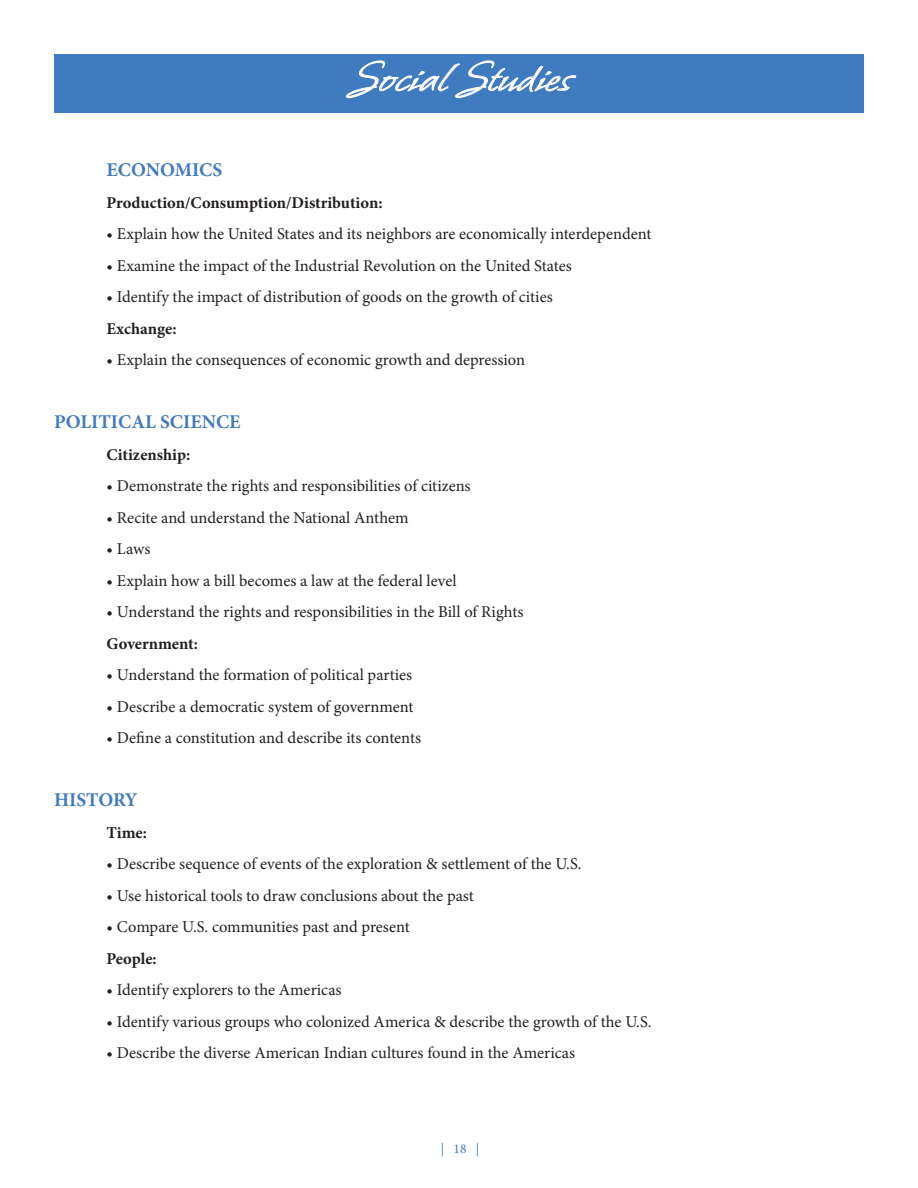
<style>
.page{position:relative;width:918px;height:1188px;background:#fff}
.page>*{position:absolute;margin:0;border:0;box-sizing:border-box;transform-origin:0 0}
.t1{font:48px "Whisper ROB";letter-spacing:.01em;color:#fff}
.t2{font:700 19.5px "Minion Pro";color:#417bbf}
.t3{font:16.5px "Minion Pro";color:#231f20}
.t4{font:700 16.5px "Minion Pro";letter-spacing:-.005em;color:#231f20}
.t5{font:13.5px "Minion Pro";color:#417bbf}
</style>
<div class="page">
<div style="left:54px;top:54px;width:810px;height:58px;background:#417bbf"></div>
<svg style="left:346px;top:60px;width:230px;height:38px"></svg>
<p class="t1" style="left:347px;top:54px;width:226px">Social Studies</p>
<p class="t2" style="left:106px;top:156px;width:117px">ECONOMICS</p>
<p class="t4" style="left:106px;top:191px;width:278px">Production/Consumption/Distribution:</p>
<p class="t3" style="left:106px;top:223px;width:547px">• Explain how the United States and its neighbors are economically interdependent</p>
<p class="t3" style="left:106px;top:254px;width:467px">• Examine the impact of the Industrial Revolution on the United States</p>
<p class="t3" style="left:106px;top:286px;width:448px">• Identify the impact of distribution of goods on the growth of cities</p>
<p class="t4" style="left:106px;top:317px;width:72px">Exchange:</p>
<p class="t3" style="left:106px;top:349px;width:420px">• Explain the consequences of economic growth and depression</p>
<p class="t2" style="left:54px;top:408px;width:188px">POLITICAL SCIENCE</p>
<p class="t4" style="left:106px;top:443px;width:85px">Citizenship:</p>
<p class="t3" style="left:106px;top:475px;width:366px">• Demonstrate the rights and responsibilities of citizens</p>
<p class="t3" style="left:106px;top:506px;width:304px">• Recite and understand the National Anthem</p>
<p class="t3" style="left:106px;top:538px;width:45px">• Laws</p>
<p class="t3" style="left:106px;top:569px;width:352px">• Explain how a bill becomes a law at the federal level</p>
<p class="t3" style="left:106px;top:601px;width:418px">• Understand the rights and responsibilities in the Bill of Rights</p>
<p class="t4" style="left:106px;top:632px;width:93px">Government:</p>
<p class="t3" style="left:106px;top:664px;width:307px">• Understand the formation of political parties</p>
<p class="t3" style="left:106px;top:695px;width:309px">• Describe a democratic system of government</p>
<p class="t3" style="left:106px;top:727px;width:316px">• Define a constitution and describe its contents</p>
<p class="t2" style="left:54px;top:786px;width:85px">HISTORY</p>
<p class="t4" style="left:106px;top:821px;width:42px">Time:</p>
<p class="t3" style="left:106px;top:853px;width:477px">• Describe sequence of events of the exploration &amp; settlement of the U.S.</p>
<p class="t3" style="left:106px;top:884px;width:369px">• Use historical tools to draw conclusions about the past</p>
<p class="t3" style="left:106px;top:916px;width:305px">• Compare U.S. communities past and present</p>
<p class="t4" style="left:106px;top:947px;width:52px">People:</p>
<p class="t3" style="left:106px;top:979px;width:237px">• Identify explorers to the Americas</p>
<p class="t3" style="left:106px;top:1010px;width:547px">• Identify various groups who colonized America &amp; describe the growth of the U.S.</p>
<p class="t3" style="left:106px;top:1042px;width:470px">• Describe the diverse American Indian cultures found in the Americas</p>
<p class="t5" style="left:441px;top:1140px;width:40px">| 18 |</p>
</div>
